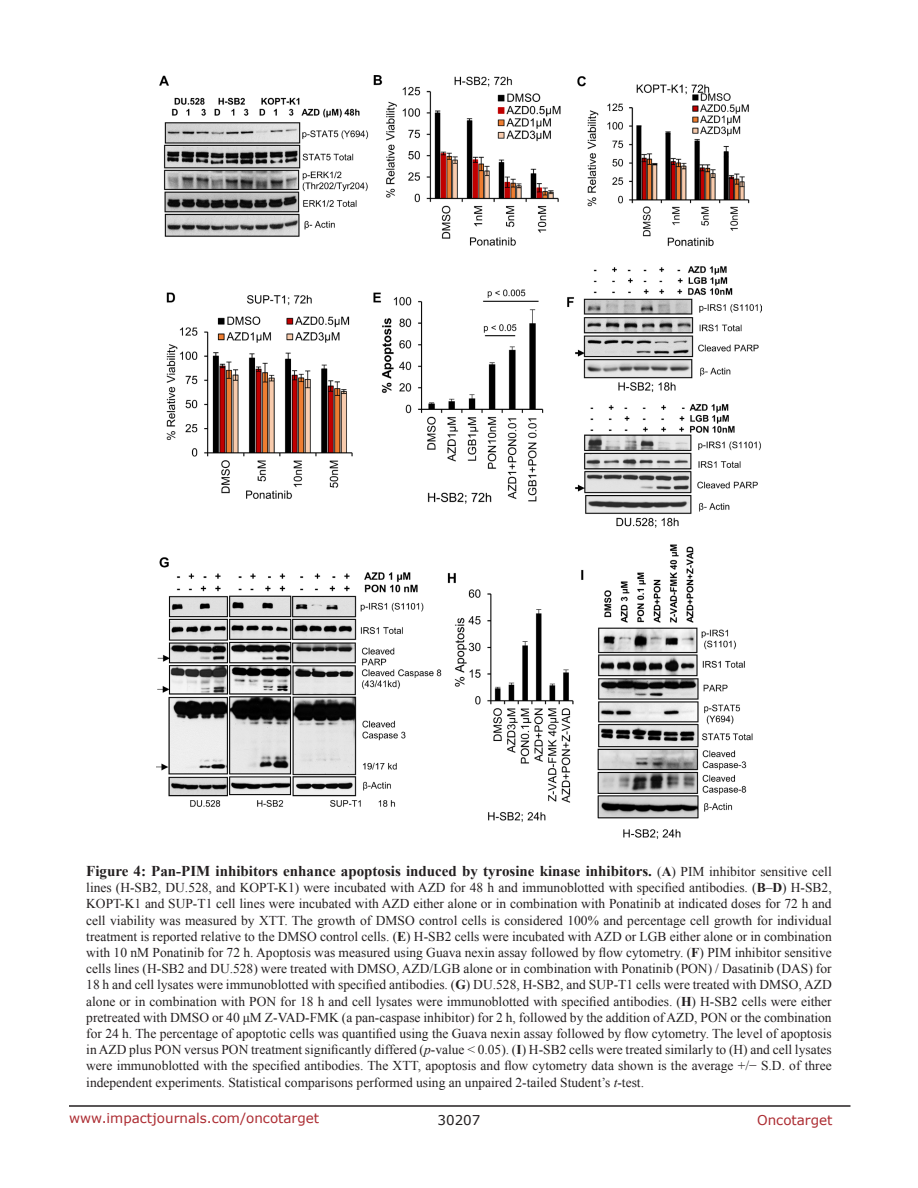
<style>
.page{position:relative;width:918px;height:1188px;background:#fff}
.page>*{position:absolute;margin:0;border:0;box-sizing:border-box;transform-origin:0 0}
.FigureText{font:700 15px "Times New Roman";color:#231f20}
.FigureText-2{font:13.5px/16.2px "Times New Roman";color:#231f20;text-align:justify}
.t1{font:13.5px "Verdana";color:#ac2b31}
.t2{font:13.5px "Verdana";color:#231f20}
.s1{font-weight:400;font-size:13.5px}
.s2{font-size:13.5px}
.s3{font-weight:700}
.s4{font-style:italic}
</style>
<div class="page">
<hr style="left:69px;top:1105px;width:781px;height:2px;background:#231f20">
<img style="left:156px;top:75px;width:606px;height:763px">
<p class="FigureText" style="left:86px;top:861px;width:747px">Figure 4: Pan-PIM inhibitors enhance apoptosis induced by tyrosine kinase inhibitors. <span class="s1">(</span><span class="s2">A</span><span class="s1">) PIM inhibitor sensitive cell</span></p>
<p class="FigureText-2" style="left:86px;top:879px;width:747px">lines (H-SB2, DU.528, and KOPT-K1) were incubated with AZD for 48 h and immunoblotted with specified antibodies. (<span class="s3">B</span>–<span class="s3">D</span>) H-SB2, KOPT-K1 and SUP-T1 cell lines were incubated with AZD either alone or in combination with Ponatinib at indicated doses for 72 h and cell viability was measured by XTT. The growth of DMSO control cells is considered 100% and percentage cell growth for individual treatment is reported relative to the DMSO control cells. (<span class="s3">E</span>) H-SB2 cells were incubated with AZD or LGB either alone or in combination with 10 nM Ponatinib for 72 h. Apoptosis was measured using Guava nexin assay followed by flow cytometry. (<span class="s3">F</span>) PIM inhibitor sensitive cells lines (H-SB2 and DU.528) were treated with DMSO, AZD/LGB alone or in combination with Ponatinib (PON) / Dasatinib (DAS) for 18 h and cell lysates were immunoblotted with specified antibodies. (<span class="s3">G</span>) DU.528, H-SB2, and SUP-T1 cells were treated with DMSO, AZD alone or in combination with PON for 18 h and cell lysates were immunoblotted with specified antibodies. (<span class="s3">H</span>) H-SB2 cells were either pretreated with DMSO or 40 μM Z-VAD-FMK (a pan-caspase inhibitor) for 2 h, followed by the addition of AZD, PON or the combination for 24 h. The percentage of apoptotic cells was quantified using the Guava nexin assay followed by flow cytometry. The level of apoptosis in AZD plus PON versus PON treatment significantly differed (<span class="s4">p</span>-value &lt; 0.05). (<span class="s3">I</span>) H-SB2 cells were treated similarly to (H) and cell lysates were immunoblotted with the specified antibodies. The XTT, apoptosis and flow cytometry data shown is the average +/− S.D. of three independent experiments. Statistical comparisons performed using an unpaired 2-tailed Student’s <span class="s4">t</span>-test.</p>
<p class="t1" style="left:69px;top:1109px;width:252px">www.impactjournals.com/oncotarget</p>
<p class="t2" style="left:438px;top:1111px;width:44px">30207</p>
<p class="t1" style="left:757px;top:1111px;width:77px">Oncotarget</p>
</div>
